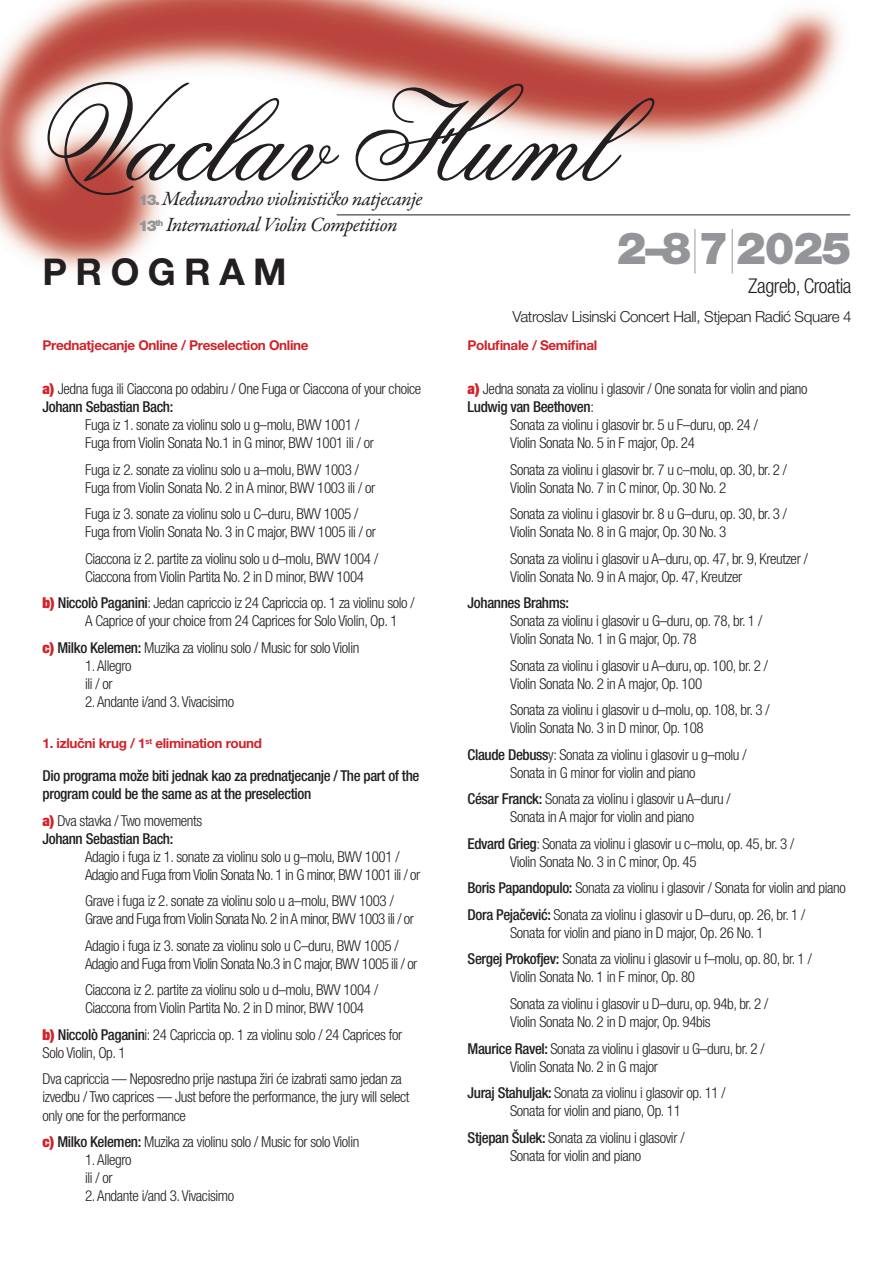
<style>
.page{position:relative;width:893px;height:1263px;background:#fff}
.page>*{position:absolute;margin:0;border:0;box-sizing:border-box;transform-origin:0 0}
.t1{font:133.2px "Flemish Script BT";color:#231f20}
.t2{font:800 44.55px "MH Helvetica Blk";color:#939598}
.t3{font:700 36.9px "MH Helvetica";color:#231f20}
.t4{font:italic 20.4px "MH Garamond";letter-spacing:-.03em;color:#231f20}
.t5{font:300 20.4px "MH Helvetica Lt Cn";letter-spacing:-.025em;color:#231f20}
.t6{font:300 15.3px "MH Helvetica Lt";letter-spacing:-.025em;color:#231f20}
.t7{font:300 15px/18px "MH Helvetica Lt Cn";letter-spacing:-.025em;color:#231f20}
.t8{font:500 15px/18px "MH Helvetica Md Cn";letter-spacing:-.025em;color:#231f20}
.t9{font:800 14.85px "MH Helvetica Blk";color:#939598}
.t10{font:700 13.5px "MH Helvetica";letter-spacing:-.025em;color:#d1232a}
.s1{font-family:"MH Helvetica Blk";font-weight:800;font-style:normal;font-size:14.85px;color:#939598}
.s2{font-family:"MH Helvetica Ult Lt";font-weight:400}
.s3{font-family:"MH Helvetica X Blk Cn";font-weight:400;color:#d1232a}
.s4{font-family:"MH Helvetica Md Cn";font-weight:500}
.s5{font-family:"MH Helvetica Lt Cn";font-weight:300}
</style>
<div class="page">
<img style="left:0;top:0;width:851px;height:271px">
<hr style="left:337px;top:214px;width:513px;height:1px;background:#231f20">
<h1 class="t1" style="left:34px;top:55px;width:578px">Vaclav Huml</h1>
<h3 class="t4" style="left:138px;top:186px;width:286px"><span class="s1">13.</span> Međunarodno violinističko natjecanje</h3>
<p class="t9" style="left:138px;top:217px;width:27px">13<sup>th</sup></p>
<h3 class="t4" style="left:166px;top:211px;width:233px">International Violin Competition</h3>
<h2 class="t2" style="left:617px;top:221px;width:236px">2–8<span class="s2">|</span>7<span class="s2">|</span>2025</h2>
<h3 class="t5" style="left:748px;top:274px;width:105px">Zagreb, Croatia</h3>
<p class="t6" style="left:512px;top:307px;width:341px">Vatroslav Lisinski Concert Hall, Stjepan Radić Square 4</p>
<h3 class="t3" style="left:43px;top:249px;width:246px">P R O G R A M</h3>
<p class="t10" style="left:43px;top:336px;width:268px">Prednatjecanje Online / Preselection Online</p>
<p class="t7" style="left:43px;top:380px;width:380px"><span class="s3">a)</span> Jedna fuga ili Ciaccona po odabiru / One Fuga or Ciaccona of your choice</p>
<p class="t8" style="left:43px;top:398px;width:132px">Johann Sebastian Bach:</p>
<p class="t7" style="left:85px;top:416px;width:290px">Fuga iz 1. sonate za violinu solo u g–molu, BWV 1001 /<br>Fuga from Violin Sonata No.1 in G minor, BWV 1001 ili / or</p>
<p class="t7" style="left:85px;top:460px;width:292px">Fuga iz 2. sonate za violinu solo u a–molu, BWV 1003 /<br>Fuga from Violin Sonata No. 2 in A minor, BWV 1003 ili / or</p>
<p class="t7" style="left:85px;top:505px;width:292px">Fuga iz 3. sonate za violinu solo u C–duru, BWV 1005 /<br>Fuga from Violin Sonata No. 3 in C major, BWV 1005 ili / or</p>
<p class="t7" style="left:85px;top:549px;width:295px">Ciaccona iz 2. partite za violinu solo u d–molu, BWV 1004 /<br>Ciaccona from Violin Partita No. 2 in D minor, BWV 1004</p>
<p class="t7" style="left:85px;top:594px;width:331px;text-indent:-43px"><span class="s3">b)</span> <span class="s4">Niccolò Paganini</span>: Jedan capriccio iz 24 Capriccia op. 1 za violinu solo /<br>A Caprice of your choice from 24 Caprices for Solo Violin, Op. 1</p>
<p class="t7" style="left:43px;top:638px;width:318px"><span class="s3">c)</span> <span class="s4">Milko Kelemen:</span> Muzika za violinu solo / Music for solo Violin</p>
<p class="t7" style="left:85px;top:656px;width:48px">1. Allegro ili / or</p>
<p class="t7" style="left:85px;top:692px;width:151px">2. Andante i/and 3. Vivacisimo</p>
<p class="t10" style="left:43px;top:735px;width:221px">1. izlučni krug / 1<sup>st</sup> elimination round</p>
<p class="t8" style="left:43px;top:767px;width:378px">Dio programa može biti jednak kao za prednatjecanje / The part of the program could be the same as at the preselection</p>
<p class="t7" style="left:43px;top:811px;width:161px"><span class="s3">a)</span> Dva stavka / Two movements</p>
<p class="t8" style="left:43px;top:829px;width:132px">Johann Sebastian Bach:</p>
<p class="t7" style="left:85px;top:847px;width:337px">Adagio i fuga iz 1. sonate za violinu solo u g–molu, BWV 1001 /<br>Adagio and Fuga from Violin Sonata No. 1 in G minor, BWV 1001 ili / or</p>
<p class="t7" style="left:85px;top:892px;width:330px">Grave i fuga iz 2. sonate za violinu solo u a–molu, BWV 1003 /<br>Grave and Fuga from Violin Sonata No. 2 in A minor, BWV 1003 ili / or</p>
<p class="t7" style="left:85px;top:936px;width:334px">Adagio i fuga iz 3. sonate za violinu solo u C–duru, BWV 1005 /<br>Adagio and Fuga from Violin Sonata No.3 in C major, BWV 1005 ili / or</p>
<p class="t7" style="left:85px;top:981px;width:295px">Ciaccona iz 2. partite za violinu solo u d–molu, BWV 1004 /<br>Ciaccona from Violin Partita No. 2 in D minor, BWV 1004</p>
<p class="t7" style="left:43px;top:1025px;width:361px"><span class="s3">b)</span> <span class="s4">Niccolò Paganin</span>i: 24 Capriccia op. 1 za violinu solo / 24 Caprices for<br>Solo Violin, Op. 1</p>
<p class="t7" style="left:43px;top:1070px;width:368px">Dva capriccia — Neposredno prije nastupa žiri će izabrati samo jedan za izvedbu / Two caprices — Just before the performance, the jury will select only one for the performance</p>
<p class="t7" style="left:43px;top:1133px;width:318px"><span class="s3">c)</span> <span class="s4">Milko Kelemen:</span> Muzika za violinu solo / Music for solo Violin</p>
<p class="t7" style="left:85px;top:1151px;width:48px">1. Allegro ili / or</p>
<p class="t7" style="left:85px;top:1187px;width:151px">2. Andante i/and 3. Vivacisimo</p>
<p class="t10" style="left:468px;top:336px;width:131px">Polufinale / Semifinal</p>
<p class="t7" style="left:468px;top:380px;width:341px"><span class="s3">a)</span> Jedna sonata za violinu i glasovir / One sonata for violin and piano</p>
<p class="t8" style="left:468px;top:398px;width:128px">Ludwig van Beethoven<span class="s5">:</span></p>
<p class="t7" style="left:510px;top:416px;width:249px">Sonata za violinu i glasovir br. 5 u F–duru, op. 24 /<br>Violin Sonata No. 5 in F major, Op. 24</p>
<p class="t7" style="left:510px;top:460px;width:278px">Sonata za violinu i glasovir br. 7 u c–molu, op. 30, br. 2 /<br>Violin Sonata No. 7 in C minor, Op. 30 No. 2</p>
<p class="t7" style="left:510px;top:505px;width:278px">Sonata za violinu i glasovir br. 8 u G–duru, op. 30, br. 3 /<br>Violin Sonata No. 8 in G major, Op. 30 No. 3</p>
<p class="t7" style="left:510px;top:549px;width:299px">Sonata za violinu i glasovir u A–duru, op. 47, br. 9, Kreutzer /<br>Violin Sonata No. 9 in A major, Op. 47, Kreutzer</p>
<p class="t8" style="left:468px;top:594px;width:103px">Johannes Brahms:</p>
<p class="t7" style="left:510px;top:612px;width:254px">Sonata za violinu i glasovir u G–duru, op. 78, br. 1 /<br>Violin Sonata No. 1 in G major, Op. 78</p>
<p class="t7" style="left:510px;top:656px;width:259px">Sonata za violinu i glasovir u A–duru, op. 100, br. 2 /<br>Violin Sonata No. 2 in A major, Op. 100</p>
<p class="t7" style="left:510px;top:701px;width:261px">Sonata za violinu i glasovir u d–molu, op. 108, br. 3 /<br>Violin Sonata No. 3 in D minor, Op. 108</p>
<p class="t7" style="left:468px;top:745px;width:280px;text-align:center"><span class="s4">Claude Debuss</span>y: Sonata za violinu i glasovir u g–molu /<br>Sonata in G minor for violin and piano</p>
<p class="t7" style="left:468px;top:790px;width:265px;text-align:center"><span class="s4">César Franck:</span> Sonata za violinu i glasovir u A–duru /<br>Sonata in A major for violin and piano</p>
<p class="t7" style="left:510px;top:834px;width:286px;text-indent:-43px"><span class="s4">Edvard Grieg</span>: Sonata za violinu i glasovir u c–molu, op. 45, br. 3 /<br>Violin Sonata No. 3 in C minor, Op. 45</p>
<p class="t7" style="left:468px;top:875px;width:380px;line-height:26.5px"><span class="s4">Boris Papandopulo:</span> Sonata za violinu i glasovir / Sonata for violin and piano<br><span class="s4">Dora Pejačević:</span> Sonata za violinu i glasovir u D–duru, op. 26, br. 1 /</p>
<p class="t7" style="left:468px;top:919px;width:346px;line-height:26.5px;text-align:center">Sonata for violin and piano in D major, Op. 26 No. 1<br><span class="s4">Sergej Prokofjev:</span> Sonata za violinu i glasovir u f–molu, op. 80, br. 1 /</p>
<p class="t7" style="left:510px;top:964px;width:260px;line-height:26.5px">Violin Sonata No. 1 in F minor, Op. 80<br>Sonata za violinu i glasovir u D–duru, op. 94b, br. 2 /</p>
<p class="t7" style="left:468px;top:1008px;width:299px;line-height:26.5px;text-indent:43px">Violin Sonata No. 2 in D major, Op. 94bis<br><span class="s4">Maurice Ravel:</span> Sonata za violinu i glasovir u G–duru, br. 2 /</p>
<p class="t7" style="left:468px;top:1053px;width:260px;line-height:26.5px;text-indent:43px">Violin Sonata No. 2 in G major<br><span class="s4">Juraj Stahuljak:</span> Sonata za violinu i glasovir op. 11 /</p>
<p class="t7" style="left:468px;top:1097px;width:218px;line-height:26.5px;text-align:right">Sonata for violin and piano, Op. 11<br><span class="s4">Stjepan Šulek:</span> Sonata za violinu i glasovir /</p>
<p class="t7" style="left:510px;top:1146px;width:133px">Sonata for violin and piano</p>
</div>
